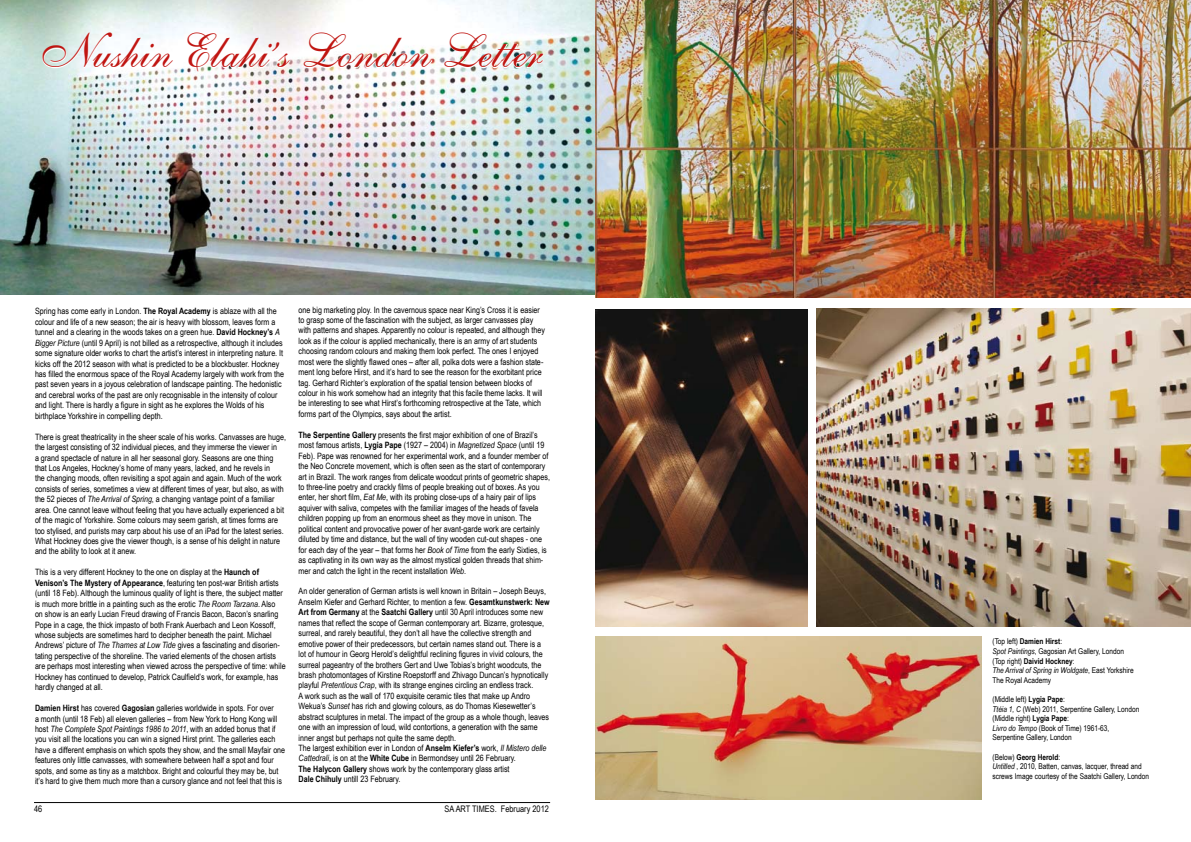
<style>
.page{position:relative;width:1191px;height:842px;background:#fff}
.page>*{position:absolute;margin:0;border:0;box-sizing:border-box;transform-origin:0 0}
.t1{font:48px "Shelley Allegro BT";color:#c01511}
.t2{font:9px "Arial Narrow";color:#000}
.t3{font:8.7px/10.4px "Arial Narrow";color:#000}
.t4{font:8px/9.6px "Arial Narrow";color:#000}
.s1{font-weight:700}
.s2{font-style:italic}
</style>
<div class="page">
<img style="left:0;top:0;width:595px;height:295px">
<img style="left:595px;top:0;width:596px;height:297px">
<svg style="left:42px;top:32px;width:132px;height:39px"></svg>
<svg style="left:187px;top:31px;width:104px;height:42px"></svg>
<svg style="left:303px;top:31px;width:129px;height:40px"></svg>
<svg style="left:443px;top:31px;width:101px;height:38px"></svg>
<img style="left:595px;top:636px;width:386px;height:163px">
<img style="left:595px;top:309px;width:212px;height:317px">
<img style="left:816px;top:308px;width:375px;height:318px">
<hr style="left:34px;top:802px;width:516px;height:1px;background:#000">
<h1 class="t1" style="left:40px;top:22px;width:503px">Nushin Elahi’s London Letter</h1>
<p class="t3" style="left:35px;top:306px;width:251px">Spring has come early in London. <span class="s1">The Royal Academy</span> is ablaze with all the colour and life of a new season; the air is heavy with blossom, leaves form a tunnel and a clearing in the woods takes on a green hue. <span class="s1">David Hockney’s</span> <span class="s2">A Bigger Picture</span> (until 9 April) is not billed as a retrospective, although it includes some signature older works to chart the artist’s interest in interpreting nature. It kicks off the 2012 season with what is predicted to be a blockbuster. Hockney has filled the enormous space of the Royal Academy largely with work from the past seven years in a joyous celebration of landscape painting. The hedonistic and cerebral works of the past are only recognisable in the intensity of colour and light. There is hardly a figure in sight as he explores the Wolds of his birthplace Yorkshire in compelling depth.</p>
<p class="t3" style="left:35px;top:431px;width:253px">There is great theatricality in the sheer scale of his works. Canvasses are huge, the largest consisting of 32 individual pieces, and they immerse the viewer in<br>a grand spectacle of nature in all her seasonal glory. Seasons are one thing that Los Angeles, Hockney’s home of many years, lacked, and he revels in<br>the changing moods, often revisiting a spot again and again. Much of the work consists of series, sometimes a view at different times of year, but also, as with the 52 pieces of <span class="s2">The Arrival of Spring</span>, a changing vantage point of a familiar area. One cannot leave without feeling that you have actually experienced a bit of the magic of Yorkshire. Some colours may seem garish, at times forms are too stylised, and purists may carp about his use of an iPad for the latest series.<br>What Hockney does give the viewer though, is a sense of his delight in nature and the ability to look at it anew.</p>
<p class="t3" style="left:35px;top:567px;width:252px">This is a very different Hockney to the one on display at the <span class="s1">Haunch of Venison’s The Mystery of Appearance</span>, featuring ten post-war British artists (until 18 Feb). Although the luminous quality of light is there, the subject matter is much more brittle in a painting such as the erotic <span class="s2">The Room Tarzana</span>. Also<br>on show is an early Lucian Freud drawing of Francis Bacon, Bacon’s snarling Pope in a cage, the thick impasto of both Frank Auerbach and Leon Kossoff, whose subjects are sometimes hard to decipher beneath the paint. Michael Andrews’ picture of <span class="s2">The Thames at Low Tide</span> gives a fascinating and disorien&shy;tating perspective of the shoreline. The varied elements of the chosen artists are perhaps most interesting when viewed across the perspective of time: while Hockney has continued to develop, Patrick Caulfield’s work, for example, has hardly changed at all.</p>
<p class="t3" style="left:35px;top:702px;width:252px"><span class="s1">Damien Hirst</span> has covered <span class="s1">Gagosian</span> galleries worldwide in spots. For over<br>a month (until 18 Feb) all eleven galleries – from New York to Hong Kong will host <span class="s2">The Complete Spot Paintings 1986 to 2011</span>, with an added bonus that if you visit all the locations you can win a signed Hirst print. The galleries each have a different emphasis on which spots they show, and the small Mayfair one features only little canvasses, with somewhere between half a spot and four spots, and some as tiny as a matchbox. Bright and colourful they may be, but it’s hard to give them much more than a cursory glance and not feel that this is</p>
<p class="t3" style="left:298px;top:304px;width:248px">one big marketing ploy. In the cavernous space near King’s Cross it is easier to grasp some of the fascination with the subject, as larger canvasses play with patterns and shapes. Apparently no colour is repeated, and although they look as if the colour is applied mechanically, there is an army of art students choosing random colours and making them look perfect. The ones I enjoyed most were the slightly flawed ones – after all, polka dots were a fashion state&shy;ment long before Hirst, and it’s hard to see the reason for the exorbitant price tag. Gerhard Richter’s exploration of the spatial tension between blocks of colour in his work somehow had an integrity that this facile theme lacks. It will be interesting to see what Hirst’s forthcoming retrospective at the Tate, which forms part of the Olympics, says about the artist.</p>
<p class="t3" style="left:298px;top:429px;width:253px"><span class="s1">The Serpentine Gallery</span> presents the first major exhibition of one of Brazil’s most famous artists, <span class="s1">Lygia Pape</span> (1927 – 2004) in <span class="s2">Magnetized Space</span> (until 19<br>Feb). Pape was renowned for her experimental work, and a founder member of the Neo Concrete movement, which is often seen as the start of contemporary art in Brazil. The work ranges from delicate woodcut prints of geometric shapes, to three-line poetry and crackly films of people breaking out of boxes. As you enter, her short film, <span class="s2">Eat Me</span>, with its probing close-ups of a hairy pair of lips aquiver with saliva, competes with the familiar images of the heads of favela children popping up from an enormous sheet as they move in unison. The political content and provocative power of her avant-garde work are certainly diluted by time and distance, but the wall of tiny wooden cut-out shapes - one for each day of the year – that forms her <span class="s2">Book of Time</span> from the early Sixties, is as captivating in its own way as the almost mystical golden threads that shim&shy;mer and catch the light in the recent installation <span class="s2">Web</span>.</p>
<p class="t3" style="left:298px;top:586px;width:253px">An older generation of German artists is well known in Britain – Joseph Beuys, Anselm Kiefer and Gerhard Richter, to mention a few. <span class="s1">Gesamtkunstwerk: New Art from Germany</span> at the <span class="s1">Saatchi Gallery</span> until 30 April introduces some new names that reflect the scope of German contemporary art. Bizarre, grotesque, surreal, and rarely beautiful, they don’t all have the collective strength and emotive power of their predecessors, but certain names stand out. There is a lot of humour in Georg Herold’s delightful reclining figures in vivid colours, the surreal pageantry of the brothers Gert and Uwe Tobias’s bright woodcuts, the brash photomontages of Kirstine Roepstorff and Zhivago Duncan’s hypnotically playful <span class="s2">Pretentious Crap</span>, with its strange engines circling an endless track.<br>A work such as the wall of 170 exquisite ceramic tiles that make up Andro Wekua’s <span class="s2">Sunset</span> has rich and glowing colours, as do Thomas Kiesewetter’s abstract sculptures in metal. The impact of the group as a whole though, leaves one with an impression of loud, wild contortions, a generation with the same inner angst but perhaps not quite the same depth.<br>The largest exhibition ever in London of <span class="s1">Anselm Kiefer’s</span> work, <span class="s2">Il Mistero delle Cattedrali</span>, is on at the <span class="s1">White Cube</span> in Bermondsey until 26 February.<br><span class="s1">The Halycon Gallery</span> shows work by the contemporary glass artist<br><span class="s1">Dale Chihuly</span> untill 23 February.</p>
<p class="t2" style="left:34px;top:802px;width:10px">46</p>
<p class="t2" style="left:444px;top:802px;width:106px">SA ART TIMES. February 2012</p>
<p class="t4" style="left:992px;top:636px;width:143px">(Top left) <span class="s1">Damien Hirst</span>:<br><span class="s2">Spot Paintings</span>, Gagosian Art Gallery, London (Top right) <span class="s1">Daivid Hockney</span>:<br><span class="s2">The Arrival of Spring in Woldgate</span>, East Yorkshire The Royal Academy</p>
<p class="t4" style="left:992px;top:694px;width:148px">(Middle left) <span class="s1">Lygia Pape</span>:<br><span class="s2">Ttéia 1, C</span> (Web) 2011, Serpentine Gallery, London (Middle right) <span class="s1">Lygia Pape</span>:<br><span class="s2">Livro do Tempo</span> (Book of Time) 1961-63, Serpentine Gallery, London</p>
<p class="t4" style="left:992px;top:752px;width:158px">(Below) <span class="s1">Georg Herold</span>:<br><span class="s2">Untitled</span> , 2010, Batten, canvas, lacquer, thread and screws Image courtesy of the Saatchi Gallery, London</p>
</div>
